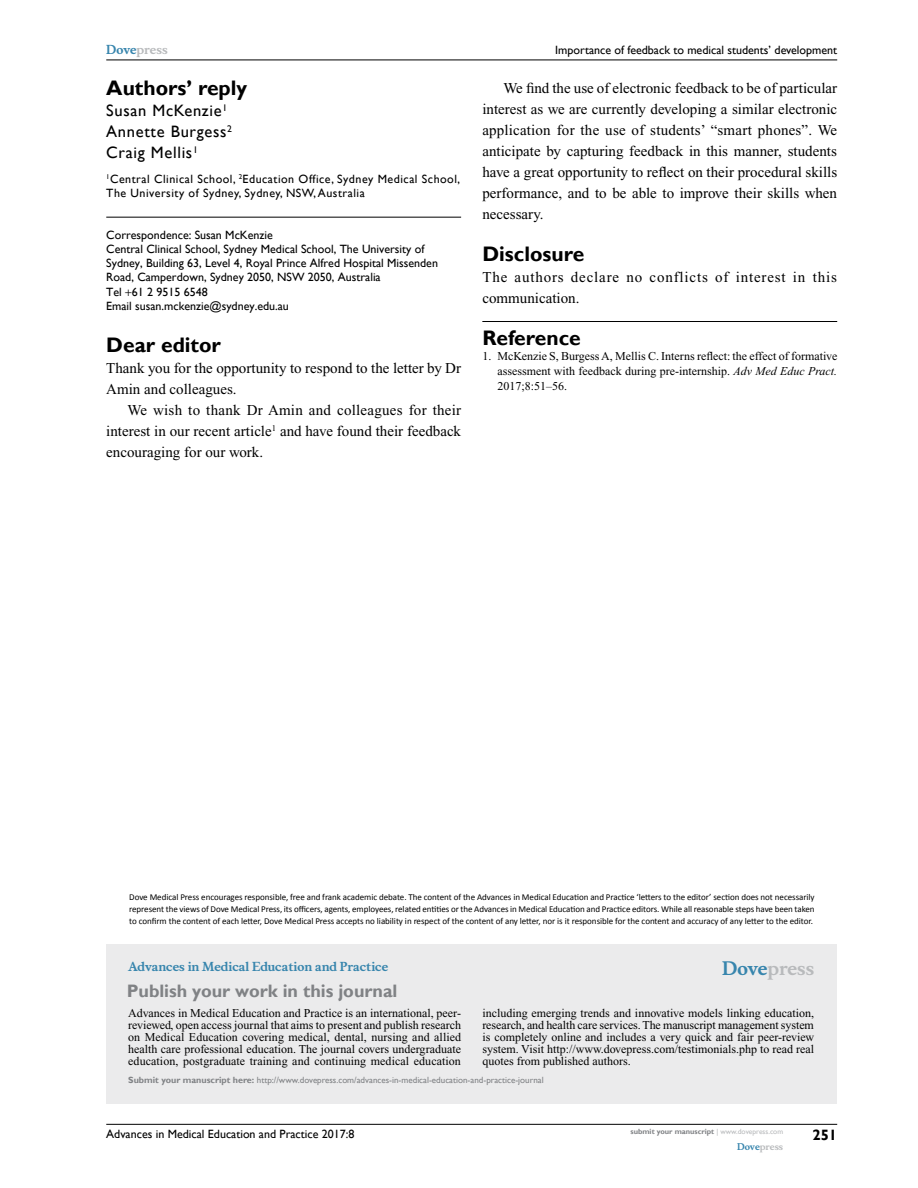
<style>
.page{position:relative;width:918px;height:1188px;background:#fff}
.page>*{position:absolute;margin:0;border:0;box-sizing:border-box;transform-origin:0 0}
.t1{font:700 21px "Gill Sans";color:#000}
.t2{font:700 18px "Gill Sans";color:#808285}
.t3{font:700 18px "Musee";color:#b8babc}
.t4{font:16.5px/21px "Gill Sans";letter-spacing:.04em;color:#000}
.t5{font:15px/21px "Times New Roman";color:#000;text-align:justify}
.t6{font:15px/21px "Times New Roman";letter-spacing:.055em;color:#000}
.t7{font:700 15px "Gill Sans";color:#000}
.t8{font:12px/12px "Times New Roman";color:#000;text-align:justify}
.t9{font:12px/14.2px "Gill Sans";color:#000}
.t10{font:12px/14.2px "Gill Sans";letter-spacing:.04em;color:#000}
.t11{font:700 12px "Musee";color:#3785ad}
.t12{font:700 12px "Musee";color:#b8babc}
.t13{font:9px/12px "Calibri";letter-spacing:-.005em;color:#000;text-align:justify}
.t14{font:9px "Gill Sans";color:#808285}
.t15{font:700 9px "Musee";color:#b8babc}
.t16{font:700 7.5px "Gill Sans";color:#808285}
.s1{color:#3785ad}
.s2{font-style:italic}
.s3{font-weight:700}
.s4{font-weight:400;color:#b8babc}
</style>
<div class="page">
<div style="left:106px;top:944px;width:731px;height:159px;background:#ebebec"></div>
<hr style="left:106px;top:1124px;width:731px;height:1px;background:#000">
<hr style="left:106px;top:60px;width:731px;height:1px;background:#000">
<hr style="left:106px;top:217px;width:355px;height:1px;background:#000">
<hr style="left:482px;top:321px;width:355px;height:1px;background:#000">
<p class="t12" style="left:106px;top:43px;width:63px"><span class="s1">Dove</span>press</p>
<h1 class="t1" style="left:106px;top:76px;width:142px">Authors’ reply</h1>
<h3 class="t4" style="left:106px;top:101px;width:127px">Susan McKenzie<sup>1<br></sup>Annette Burgess<sup>2<br></sup>Craig Mellis<sup>1</sup></h3>
<p class="t10" style="left:106px;top:172px;width:355px"><sup>1</sup>Central Clinical School, <sup>2</sup>Education Office, Sydney Medical School,<br>The University of Sydney, Sydney, NSW, Australia</p>
<p class="t9" style="left:106px;top:228px;width:333px">Correspondence: Susan McKenzie<br>Central Clinical School, Sydney Medical School, The University of Sydney, Building 63, Level 4, Royal Prince Alfred Hospital Missenden Road, Camperdown, Sydney 2050, NSW 2050, Australia<br>Tel 61 2 9515 6548<br>Email susan.mckenzie@sydney.edu.au</p>
<h1 class="t1" style="left:106px;top:332px;width:116px">Dear editor</h1>
<p class="t5" style="left:106px;top:357px;width:356px">Thank you for the opportunity to respond to the letter by Dr<br>Amin and colleagues.</p>
<p class="t5" style="left:106px;top:399px;width:356px;text-indent:21px">We wish to thank Dr Amin and colleagues for their interest in our recent article<sup>1</sup> and have found their feedback encouraging for our work.</p>
<p class="t9" style="left:555px;top:43px;width:284px">Importance of feedback to medical students’ development</p>
<p class="t5" style="left:482px;top:77px;width:356px;text-indent:21px">We find the use of electronic feedback to be of particular interest as we are currently developing a similar electronic application for the use of students’ “smart phones”. We anticipate by capturing feedback in this manner, students have a great opportunity to reflect on their procedural skills performance, and to be able to improve their skills when necessary.</p>
<h1 class="t1" style="left:482px;top:241px;width:103px">Disclosure</h1>
<p class="t6" style="left:482px;top:266px;width:356px">The authors declare no conflicts of interest in this communication.</p>
<h1 class="t1" style="left:482px;top:325px;width:100px">Reference</h1>
<p class="t8" style="left:497px;top:348px;width:342px;line-height:15px;text-indent:-15px">1. McKenzie S, Burgess A, Mellis C. Interns reflect: the effect of formative assessment with feedback during pre-internship. <span class="s2">Adv Med Educ Pract.<br></span>2017;8:51–56.</p>
<p class="t13" style="left:129px;top:891px;width:687px">Dove Medical Press encourages responsible, free and frank academic debate. The content of the Advances in Medical Education and Practice ‘letters to the editor’ section does not necessarily represent the views of Dove Medical Press, its officers, agents, employees, related entities or the Advances in Medical Education and Practice editors. While all reasonable steps have been taken to confirm the content of each letter, Dove Medical Press accepts no liability in respect of the content of any letter, nor is it responsible for the content and accuracy of any letter to the editor.</p>
<p class="t11" style="left:128px;top:959px;width:262px">Advances in Medical Education and Practice</p>
<h2 class="t2" style="left:127px;top:980px;width:272px">Publish your work in this journal</h2>
<h2 class="t3" style="left:722px;top:958px;width:94px"><span class="s1">Dove</span>press</h2>
<p class="t8" style="left:128px;top:1007px;width:334px">Advances in Medical Education and Practice is an international, peer&shy;reviewed, open access journal that aims to present and publish research on Medical Education covering medical, dental, nursing and allied health care professional education. The journal covers undergraduate education, postgraduate training and continuing medical education</p>
<p class="t8" style="left:482px;top:1007px;width:333px">including emerging trends and innovative models linking education, research, and health care services. The manuscript management system is completely online and includes a very quick and fair peer-review system. Visit http://www.dovepress.com/testimonials.php to read real quotes from published authors.</p>
<p class="t14" style="left:128px;top:1075px;width:417px"><span class="s3">Submit your manuscript here:</span> http://www.dovepress.com/advances-in-medical-education-and-practice-journal</p>
<p class="t9" style="left:106px;top:1127px;width:250px">Advances in Medical Education and Practice 2017:8</p>
<p class="t16" style="left:631px;top:1127px;width:154px">submit your manuscript <span class="s4">| www.dovepress.com</span></p>
<p class="t15" style="left:737px;top:1141px;width:48px"><span class="s1">Dove</span>press</p>
<p class="t7" style="left:812px;top:1126px;width:26px">251</p>
</div>
